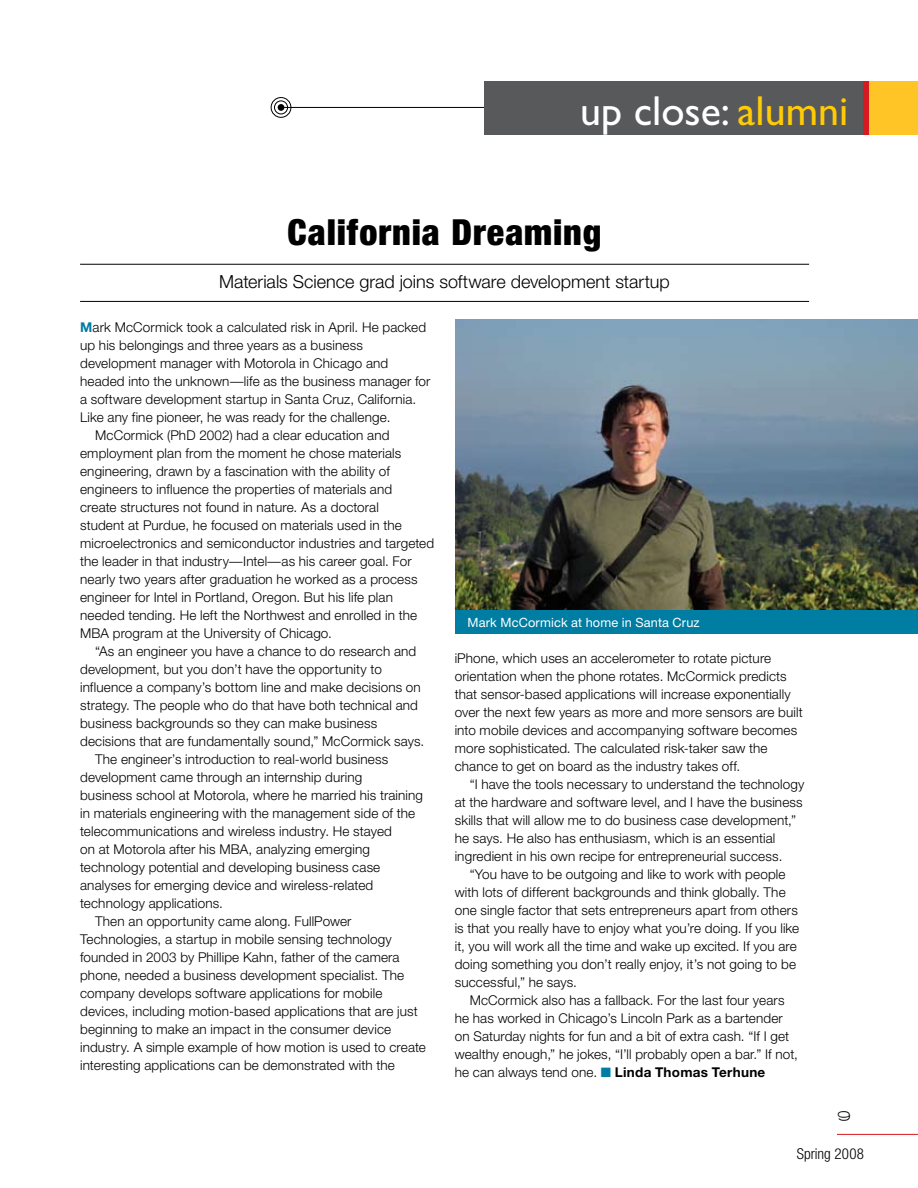
<style>
.page{position:relative;width:918px;height:1188px;background:#fff}
.page>*{position:absolute;margin:0;border:0;box-sizing:border-box;transform-origin:0 0}
.t1{font:42px "Gill Sans";color:#fff}
.t2{font:900 condensed 36px "Helvetica Neue";letter-spacing:.025em;color:#000}
.t3{font:300 18px "Helvetica Neue";color:#000}
.t4{font:300 condensed 15px "Helvetica Neue";letter-spacing:.005em;color:#000}
.t5{font:300 15px "SF Grandezza";color:#000}
.t6{font:300 13.5px/18px "Helvetica Neue";letter-spacing:.01em;color:#000}
.t7{font:12.75px "Helvetica Neue";letter-spacing:.01em;color:#fff}
.s1{color:#ffcb05}
.s2{font-weight:700;color:#007da2}
.s3{color:#007da2}
.s4{font-weight:700}
</style>
<div class="page">
<img style="left:456px;top:320px;width:462px;height:290px">
<hr style="left:837px;top:1134px;width:81px;height:1px;background:#d71920">
<hr style="left:281px;top:107px;width:636px;height:1px;background:#000">
<div style="left:485px;top:81px;width:379px;height:54px;background:#58595b"></div>
<div style="left:271px;top:97px;width:20px;height:21px;border:1px solid #000;border-radius:50%"></div>
<div style="left:274px;top:101px;width:14px;height:13px;border:1px solid #000;border-radius:50%"></div>
<div style="left:278px;top:104px;width:6px;height:7px;background:#000;border-radius:50%"></div>
<div style="left:868px;top:81px;width:50px;height:54px;background:#ffc425"></div>
<div style="left:863px;top:81px;width:6px;height:54px;background:#d71920"></div>
<hr style="left:80px;top:264px;width:729px;height:1px;background:#000">
<hr style="left:80px;top:301px;width:729px;height:1px;background:#000">
<div style="left:456px;top:610px;width:462px;height:24px;background:#007da2"></div>
<h1 class="t1" style="left:580px;top:87px;width:270px">up close: <span class="s1">alumni</span></h1>
<h2 class="t2" style="left:288px;top:210px;width:315px">California Dreaming</h2>
<h3 class="t3" style="left:219px;top:271px;width:452px">Materials Science grad joins software development startup</h3>
<p class="t6" style="left:80px;top:318px;width:348px"><span class="s2">M</span>ark McCormick took a calculated risk in April. He packed</p>
<p class="t6" style="left:80px;top:336px;width:284px">up his belongings and three years as a business</p>
<p class="t6" style="left:80px;top:354px;width:310px">development manager with Motorola in Chicago and</p>
<p class="t6" style="left:80px;top:372px;width:352px">headed into the unknown—life as the business manager for</p>
<p class="t6" style="left:80px;top:390px;width:338px">a software development startup in Santa Cruz, California.</p>
<p class="t6" style="left:80px;top:408px;width:312px">Like any fine pioneer, he was ready for the challenge.</p>
<p class="t6" style="left:95px;top:426px;width:296px">McCormick (PhD 2002) had a clear education and</p>
<p class="t6" style="left:80px;top:444px;width:323px">employment plan from the moment he chose materials</p>
<p class="t6" style="left:80px;top:462px;width:311px">engineering, drawn by a fascination with the ability of</p>
<p class="t6" style="left:80px;top:480px;width:314px">engineers to influence the properties of materials and</p>
<p class="t6" style="left:80px;top:498px;width:300px">create structures not found in nature. As a doctoral</p>
<p class="t6" style="left:80px;top:516px;width:323px">student at Purdue, he focused on materials used in the</p>
<p class="t6" style="left:80px;top:534px;width:356px">microelectronics and semiconductor industries and targeted</p>
<p class="t6" style="left:80px;top:552px;width:333px">the leader in that industry—Intel—as his career goal. For</p>
<p class="t6" style="left:80px;top:570px;width:339px">nearly two years after graduation he worked as a process</p>
<p class="t6" style="left:80px;top:588px;width:314px">engineer for Intel in Portland, Oregon. But his life plan</p>
<p class="t6" style="left:80px;top:606px;width:339px">needed tending. He left the Northwest and enrolled in the</p>
<p class="t6" style="left:80px;top:624px;width:253px">MBA program at the University of Chicago.</p>
<p class="t6" style="left:95px;top:642px;width:323px">“As an engineer you have a chance to do research and</p>
<p class="t6" style="left:80px;top:660px;width:303px">development, but you don’t have the opportunity to</p>
<p class="t6" style="left:80px;top:678px;width:342px">influence a company’s bottom line and make decisions on</p>
<p class="t6" style="left:80px;top:696px;width:339px">strategy. The people who do that have both technical and</p>
<p class="t6" style="left:80px;top:714px;width:299px">business backgrounds so they can make business</p>
<p class="t6" style="left:80px;top:732px;width:346px">decisions that are fundamentally sound,” McCormick says.</p>
<p class="t6" style="left:95px;top:750px;width:295px">The engineer’s introduction to real-world business</p>
<p class="t6" style="left:80px;top:768px;width:284px">development came through an internship during</p>
<p class="t6" style="left:80px;top:786px;width:344px">business school at Motorola, where he married his training</p>
<p class="t6" style="left:80px;top:804px;width:337px">in materials engineering with the management side of the</p>
<p class="t6" style="left:80px;top:822px;width:313px">telecommunications and wireless industry. He stayed</p>
<p class="t6" style="left:80px;top:840px;width:291px">on at Motorola after his MBA, analyzing emerging</p>
<p class="t6" style="left:80px;top:858px;width:302px">technology potential and developing business case</p>
<p class="t6" style="left:80px;top:876px;width:295px">analyses for emerging device and wireless-related</p>
<p class="t6" style="left:80px;top:894px;width:144px">technology applications.</p>
<p class="t6" style="left:95px;top:912px;width:258px">Then an opportunity came along. FullPower</p>
<p class="t6" style="left:80px;top:930px;width:313px">Technologies, a startup in mobile sensing technology</p>
<p class="t6" style="left:80px;top:948px;width:321px">founded in 2003 by Phillipe Kahn, father of the camera</p>
<p class="t6" style="left:80px;top:966px;width:326px">phone, needed a business development specialist. The</p>
<p class="t6" style="left:80px;top:984px;width:304px">company develops software applications for mobile</p>
<p class="t6" style="left:80px;top:1002px;width:339px">devices, including motion-based applications that are just</p>
<p class="t6" style="left:80px;top:1020px;width:313px">beginning to make an impact in the consumer device</p>
<p class="t6" style="left:80px;top:1038px;width:347px">industry. A simple example of how motion is used to create</p>
<p class="t6" style="left:80px;top:1056px;width:316px">interesting applications can be demonstrated with the</p>
<p class="t7" style="left:468px;top:615px;width:234px">Mark McCormick at home in Santa Cruz</p>
<p class="t6" style="left:455px;top:649px;width:350px">iPhone, which uses an accelerometer to rotate picture orientation when the phone rotates. McCormick predicts that sensor-based applications will increase exponentially over the next few years as more and more sensors are built into mobile devices and accompanying software becomes more sophisticated. The calculated risk-taker saw the chance to get on board as the industry takes off.</p>
<p class="t6" style="left:455px;top:775px;width:351px;text-indent:15px">“I have the tools necessary to understand the technology at the hardware and software level, and I have the business skills that will allow me to do business case development,” he says. He also has enthusiasm, which is an essential ingredient in his own recipe for entrepreneurial success.</p>
<p class="t6" style="left:455px;top:865px;width:346px;text-indent:15px">“You have to be outgoing and like to work with people with lots of different backgrounds and think globally. The one single factor that sets entrepreneurs apart from others is that you really have to enjoy what you’re doing. If you like it, you will work all the time and wake up excited. If you are doing something you don’t really enjoy, it’s not going to be successful,” he says.</p>
<p class="t6" style="left:455px;top:991px;width:345px;text-indent:15px">McCormick also has a fallback. For the last four years he has worked in Chicago’s Lincoln Park as a bartender on Saturday nights for fun and a bit of extra cash. “If I get wealthy enough,” he jokes, “I’ll probably open a bar.” If not, he can always tend one. <span class="s3">■</span> <span class="s4">Linda Thomas Terhune</span></p>
<p class="t5" style="left:837px;top:1107px;width:15px">9</p>
<p class="t4" style="left:797px;top:1146px;width:69px">Spring 2008</p>
</div>
